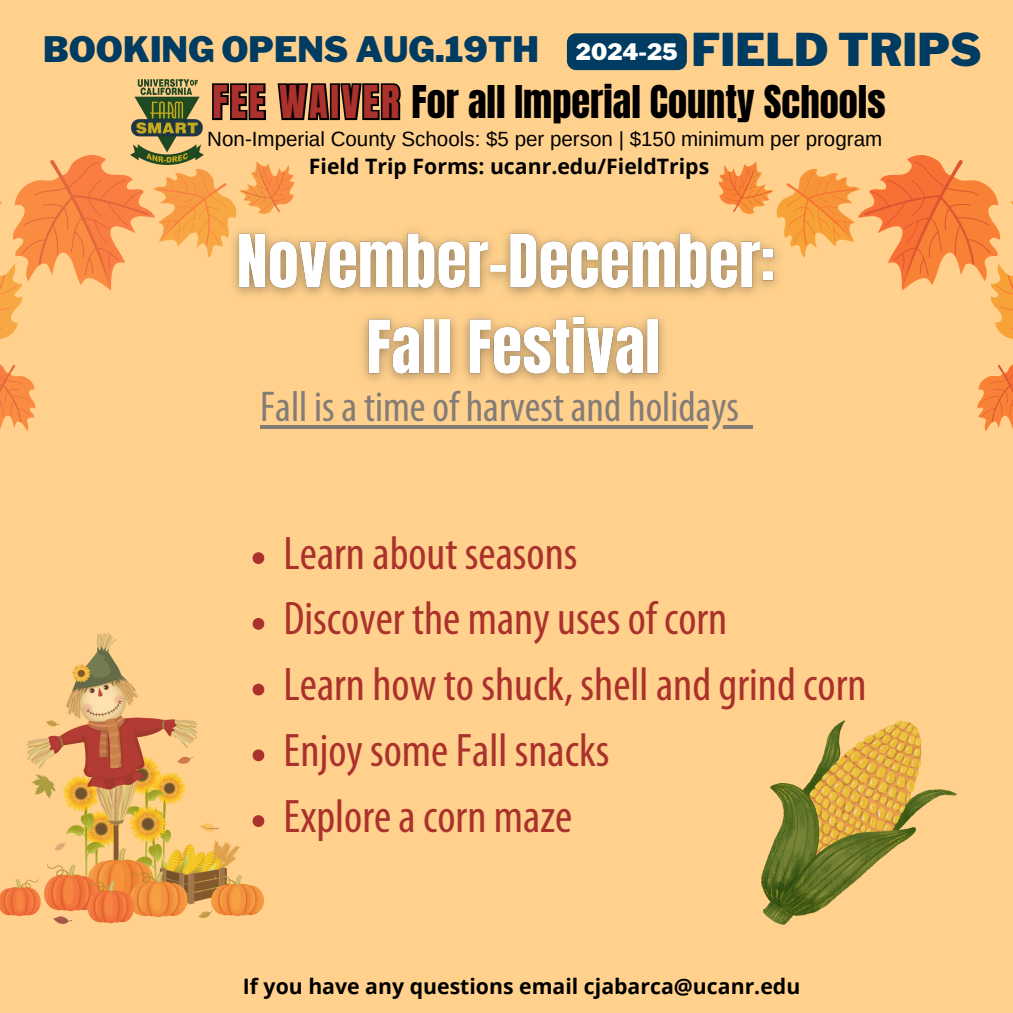
<style>
.page{position:relative;width:1013px;height:1013px;background:#fff}
.page>*{position:absolute;margin:0;border:0;box-sizing:border-box;transform-origin:0 0}
.t1{font:condensed 47.25px "Myriad Pro";color:#ab312c}
.t2{font:900 44.88px "Libre Franklin";color:#003c61}
.t3{font:condensed 43.25px "Myriad Pro";color:#847d77}
.t4{font:38.38px "Anton";color:#000}
.t5{font:900 34.75px "Libre Franklin";color:#003c61}
.t6{font:900 22.5px "Libre Franklin";color:#fff}
.t7{font:700 21.25px "Open Sans";color:#000}
.t8{font:20.5px "Arimo";color:#000}
.s1{font-size:38.5px;color:rgb(0 0 0/0)}
</style>
<div class="page">
<div style="left:0;top:0;width:1012px;height:1012px;background:#ffd18d"></div>
<svg style="left:722px;top:160px;width:241px;height:269px"></svg>
<svg style="left:785px;top:172px;width:227px;height:259px"></svg>
<svg style="left:252px;top:557px;width:12px;height:7px"></svg>
<svg style="left:252px;top:618px;width:12px;height:11px"></svg>
<img style="left:362px;top:218px;width:431px;height:180px">
<hr style="left:260px;top:425px;width:479px;height:3px;background:#847d77">
<svg style="left:739px;top:425px;width:13px;height:3px"></svg>
<svg style="left:0;top:364px;width:36px;height:67px;fill:#fa8c41"></svg>
<img style="left:0;top:634px;width:263px;height:289px">
<img style="left:762px;top:720px;width:194px;height:204px">
<svg style="left:0;top:79px;width:403px;height:261px"></svg>
<div style="left:567px;top:33px;width:120px;height:37px;background:#003c61;border-radius:9px"></div>
<p class="t5" style="left:43px;top:29px;width:497px">BOOKING OPENS AUG.19TH</p>
<p class="t6" style="left:576px;top:38px;width:103px">2024-25</p>
<p class="t2" style="left:691px;top:23px;width:292px">FIELD TRIPS</p>
<h3 class="t4" style="left:212px;top:75px;width:674px"><span class="s1">FEE WAIVER</span> For all Imperial County Schools</h3>
<p class="t8" style="left:207px;top:128px;width:676px">Non-Imperial County Schools: $5 per person | $150 minimum per program</p>
<p class="t7" style="left:309px;top:151px;width:402px">Field Trip Forms: ucanr.edu/FieldTrips</p>
<p class="t3" style="left:260px;top:389px;width:480px">Fall is a time of harvest and holidays</p>
<p class="t1" style="left:283px;top:533px;width:295px">Learn about seasons</p>
<h4 class="t1" style="left:283px;top:599px;width:445px">Discover the many uses of corn</h4>
<p class="t1" style="left:283px;top:664px;width:584px">Learn how to shuck, shell and grind corn</p>
<h6 class="t1" style="left:283px;top:730px;width:327px">Enjoy some Fall snacks</h6>
<h5 class="t1" style="left:283px;top:796px;width:290px">Explore a corn maze</h5>
<p class="t7" style="left:243px;top:971px;width:559px">If you have any questions email cjabarca@ucanr.edu</p>
</div>
